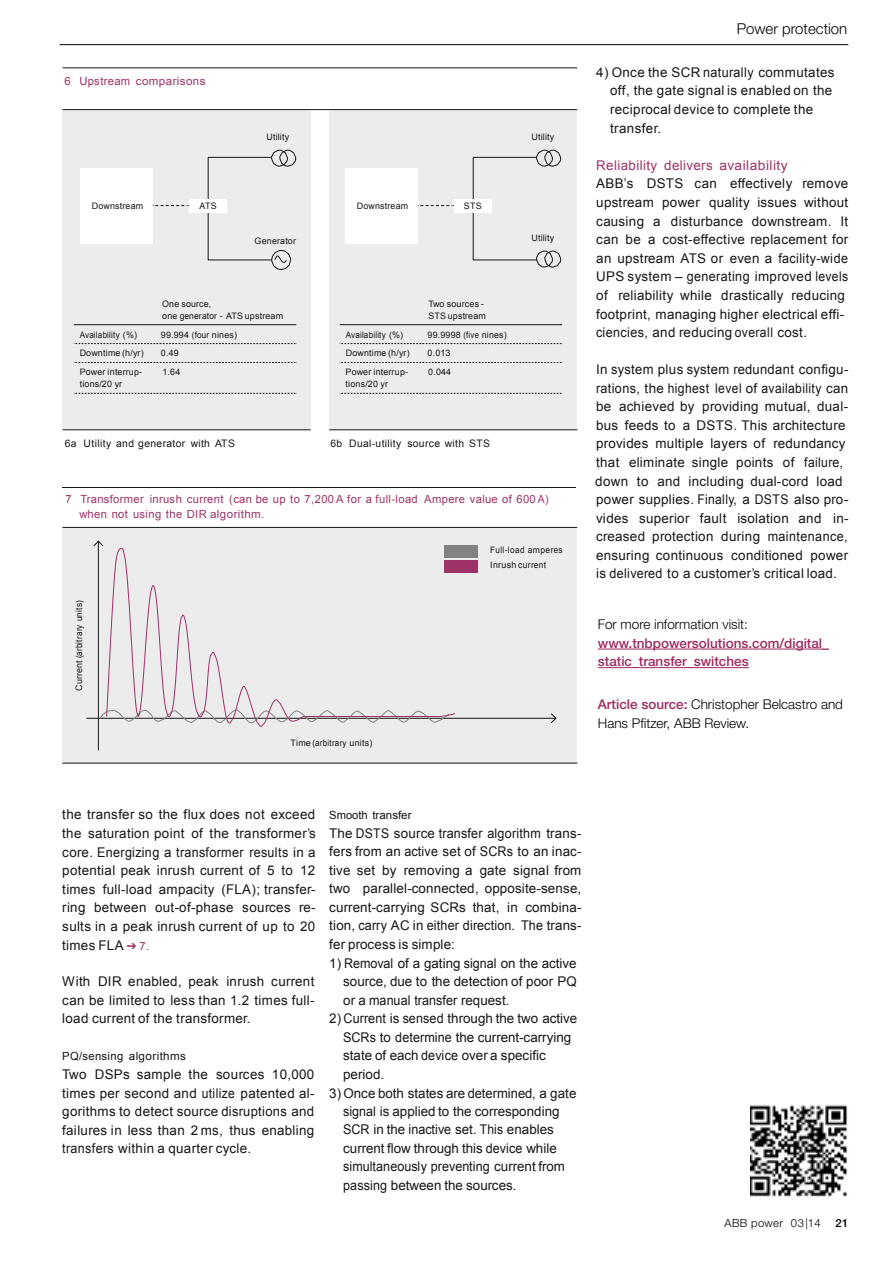
<style>
.page{position:relative;width:893px;height:1263px;background:#fff}
.page>*{position:absolute;margin:0;border:0;box-sizing:border-box;transform-origin:0 0}
.t1{font:300 15px "Helvetica Neue LT Std";color:#000}
.t2{font:300 13.5px/18.8px "Helvetica Neue LT Std";color:#000}
.t3{font:500 13.5px/18.6px "Helvetica Neue LT Std";color:#9d2a5f}
.t4{font:13.35px/18.6px "Arial";letter-spacing:.015em;color:#151616;text-align:justify}
.t5{font:11.25px/15px "Arial";letter-spacing:.03em;color:#9d3267}
.t6{font:11.25px "Arial";letter-spacing:.04em;color:#151616}
.t7{font:11.25px "Arial";color:#151616}
.t8{font:300 11.25px "Helvetica Neue LT Std";letter-spacing:.03em;color:#000}
.t9{font:500 11.25px "Helvetica Neue LT Std";color:#000}
.t10{font:10.35px "Arial";letter-spacing:.035em;color:#151616}
.t11{font:8.85px/11.6px "Arial";letter-spacing:.02em;color:#151616}
.t12{font:8.85px "Arial";letter-spacing:.02em;color:#151616;scale:.91 1}
.t13{font:8.85px/15px "Arial";letter-spacing:.04em;color:#151616;scale:.91 1}
.s1{color:#9d3267}
.s2{font-style:inherit}
.s3{font-weight:500;color:#9d2a5f}
.s4{font-family:"Meiryo";font-size:11.25px;color:#9d3267}
.s5{font-size:11.25px;color:#9d3267}
</style>
<div class="page">
<hr style="left:60px;top:44px;width:788px;height:1px;background:#000">
<div style="left:62px;top:110px;width:248px;height:320px;background:#ececec"></div>
<div style="left:329px;top:110px;width:248px;height:320px;background:#ececec"></div>
<hr style="left:62px;top:109px;width:515px;height:1px;background:#151616">
<hr style="left:63px;top:430px;width:248px;height:1px;background:#151616">
<hr style="left:329px;top:430px;width:248px;height:1px;background:#151616">
<svg style="left:74px;top:343px;width:223px;height:1px"></svg>
<svg style="left:74px;top:362px;width:223px;height:1px"></svg>
<svg style="left:74px;top:393px;width:223px;height:1px"></svg>
<hr style="left:74px;top:324px;width:222px;height:1px;background:#151616">
<svg style="left:340px;top:343px;width:223px;height:1px"></svg>
<svg style="left:340px;top:362px;width:223px;height:1px"></svg>
<svg style="left:340px;top:393px;width:223px;height:1px"></svg>
<hr style="left:340px;top:324px;width:222px;height:1px;background:#151616">
<div style="left:81px;top:168px;width:72px;height:75px;background:#fff"></div>
<svg style="left:208px;top:150px;width:88px;height:120px"></svg>
<div style="left:189px;top:199px;width:37px;height:13px;background:#fff"></div>
<svg style="left:153px;top:205px;width:36px;height:1px"></svg>
<div style="left:346px;top:168px;width:72px;height:75px;background:#fff"></div>
<svg style="left:473px;top:150px;width:88px;height:118px"></svg>
<div style="left:454px;top:199px;width:37px;height:13px;background:#fff"></div>
<svg style="left:418px;top:205px;width:36px;height:1px"></svg>
<hr style="left:63px;top:67px;width:514px;height:1px;background:#151616">
<div style="left:62px;top:528px;width:515px;height:235px;background:#ececec"></div>
<hr style="left:62px;top:527px;width:515px;height:1px;background:#151616">
<hr style="left:62px;top:763px;width:515px;height:1px;background:#151616">
<hr style="left:98px;top:541px;width:1px;height:209px;background:#151616">
<svg style="left:93px;top:540px;width:11px;height:7px"></svg>
<hr style="left:86px;top:718px;width:470px;height:1px;background:#151616">
<svg style="left:551px;top:713px;width:6px;height:10px"></svg>
<svg style="left:106px;top:548px;width:350px;height:179px"></svg>
<div style="left:444px;top:546px;width:34px;height:12px;background:#818281"></div>
<div style="left:444px;top:560px;width:34px;height:13px;background:#9d3267"></div>
<hr style="left:62px;top:487px;width:514px;height:1px;background:#151616">
<hr style="left:598px;top:649px;width:231px;height:1px;background:#9d2a5f">
<hr style="left:598px;top:667px;width:151px;height:1px;background:#9d2a5f">
<img style="left:751px;top:1104px;width:97px;height:93px">
<p class="t5" style="left:65px;top:74px;width:143px">6 Upstream comparisons</p>
<p class="t11" style="left:92px;top:200px;width:53px">Downstream</p>
<p class="t11" style="left:200px;top:200px;width:19px">ATS</p>
<p class="t11" style="left:266px;top:131px;width:24px">Utility</p>
<p class="t11" style="left:532px;top:131px;width:24px">Utility</p>
<p class="t11" style="left:255px;top:235px;width:43px">Generator</p>
<p class="t11" style="left:357px;top:200px;width:53px">Downstream</p>
<p class="t11" style="left:464px;top:200px;width:19px">STS</p>
<p class="t11" style="left:531px;top:232px;width:24px">Utility</p>
<p class="t11" style="left:162px;top:298px;width:122px">One source,<br>one generator - ATS upstream</p>
<p class="t12" style="left:80px;top:329px;width:65px">Availability (%)</p>
<p class="t11" style="left:161px;top:329px;width:78px">99.994 (four nines)</p>
<p class="t11" style="left:80px;top:348px;width:66px">Downtime (h/yr)</p>
<p class="t11" style="left:161px;top:348px;width:19px">0.49</p>
<p class="t11" style="left:428px;top:298px;width:59px">Two sources -<br>STS upstream</p>
<p class="t12" style="left:346px;top:329px;width:65px">Availability (%)</p>
<p class="t11" style="left:428px;top:329px;width:81px">99.9998 (five nines)</p>
<p class="t11" style="left:346px;top:348px;width:65px">Downtime (h/yr)</p>
<p class="t11" style="left:428px;top:348px;width:24px">0.013</p>
<p class="t1" style="left:737px;top:20px;width:112px">Power protection</p>
<p class="t4" style="left:610px;top:63px;width:226px;text-align:left;text-indent:-14px">4) Once the SCR naturally commutates off, the gate signal is enabled on the reciprocal device to complete the transfer.</p>
<p class="t4" style="left:596px;top:156px;width:254px;text-align:left"><span class="s1">Reliability delivers availability<br></span>ABB<span class="s2">’</span>s DSTS can effectively remove upstream power quality issues without causing a disturbance downstream. It can be a cost-effective replacement for an upstream ATS or even a facility-wide UPS system <span class="s2">–</span> generating improved levels of reliability while drastically reducing</p>
<p class="t4" style="left:596px;top:305px;width:250px">footprint, managing higher electrical effi&shy;ciencies, and reducing overall cost.</p>
<p class="t11" style="left:80px;top:366px;width:64px">Power interrup&shy;tions/20 yr</p>
<p class="t11" style="left:162px;top:366px;width:19px">1.64</p>
<p class="t11" style="left:346px;top:366px;width:64px">Power interrup&shy;tions/20 yr</p>
<p class="t11" style="left:428px;top:366px;width:24px">0.044</p>
<p class="t4" style="left:596px;top:360px;width:254px">In system plus system redundant configu&shy;rations, the highest level of availability can be achieved by providing mutual, dual&shy;bus feeds to a DSTS. This architecture</p>
<p class="t10" style="left:65px;top:437px;width:172px">6a Utility and generator with ATS</p>
<p class="t10" style="left:330px;top:437px;width:161px">6b Dual-utility source with STS</p>
<p class="t4" style="left:595px;top:435px;width:252px;text-align:left">provides multiple layers of redundancy that eliminate single points of failure, down to and including dual-cord load</p>
<p class="t5" style="left:79px;top:492px;width:471px;text-indent:-14px">7 Transformer inrush current (can be up to 7,200 A for a full-load Ampere value of 600 A) when not using the DIR algorithm.</p>
<p class="t13" style="left:490px;top:543px;width:81px">Full-load amperes<br>Inrush current</p>
<p class="t4" style="left:596px;top:490px;width:254px">power supplies. Finally, a DSTS also pro&shy;vides superior fault isolation and in&shy;creased protection during maintenance, ensuring continuous conditioned power is delivered to a customer<span class="s2">’</span>s critical load.</p>
<p class="t11" style="left:73px;top:691px;width:92px;rotate:-90deg">Current (arbitrary units)</p>
<p class="t11" style="left:290px;top:737px;width:83px">Time (arbitrary units)</p>
<p class="t2" style="left:598px;top:615px;width:152px">For more information visit:</p>
<p class="t3" style="left:598px;top:633px;width:233px">www.tnbpowersolutions.com/digital_ static_transfer_switches</p>
<p class="t2" style="left:598px;top:695px;width:247px"><span class="s3">Article source:</span> Christopher Belcastro and<br>Hans Pfitzer, ABB Review.</p>
<p class="t4" style="left:62px;top:806px;width:255px">the transfer so the flux does not exceed the saturation point of the transformer<span class="s2">’</span>s core. Energizing a transformer results in a potential peak inrush current of 5 to 12 times full-load ampacity (FLA); transfer&shy;ring between out-of-phase sources re&shy;sults in a peak inrush current of up to 20 times FLA <span class="s4">➔</span> <span class="s5">7.</span></p>
<p class="t4" style="left:62px;top:972px;width:254px">With DIR enabled, peak inrush current can be limited to less than 1.2 times full&shy;load current of the transformer.</p>
<p class="t6" style="left:62px;top:1049px;width:125px">PQ/sensing algorithms</p>
<p class="t4" style="left:62px;top:1065px;width:254px">Two DSPs sample the sources 10,000 times per second and utilize patented al&shy;gorithms to detect source disruptions and failures in less than 2 ms, thus enabling transfers within a quarter cycle.</p>
<p class="t7" style="left:329px;top:808px;width:84px">Smooth transfer</p>
<p class="t4" style="left:329px;top:824px;width:254px">The DSTS source transfer algorithm trans&shy;fers from an active set of SCRs to an inac&shy;tive set by removing a gate signal from two parallel-connected, opposite-sense, current-carrying SCRs that, in combina&shy;tion, carry AC in either direction. The trans&shy;fer process is simple:</p>
<p class="t4" style="left:343px;top:954px;width:235px;text-indent:-14px">1) Removal of a gating signal on the active source, due to the detection of poor PQ or a manual transfer request.</p>
<p class="t4" style="left:343px;top:1009px;width:236px;text-align:left;text-indent:-14px">2) Current is sensed through the two active<br>SCRs to determine the current-carrying state of each device over a specific period.</p>
<p class="t4" style="left:343px;top:1084px;width:235px;text-align:left;text-indent:-14px">3) Once both states are determined, a gate signal is applied to the corresponding SCR in the inactive set. This enables current flow through this device while simultaneously preventing current from passing between the sources.</p>
<p class="t8" style="left:725px;top:1216px;width:98px">ABB power 03|14</p>
<p class="t9" style="left:835px;top:1216px;width:14px">21</p>
</div>
